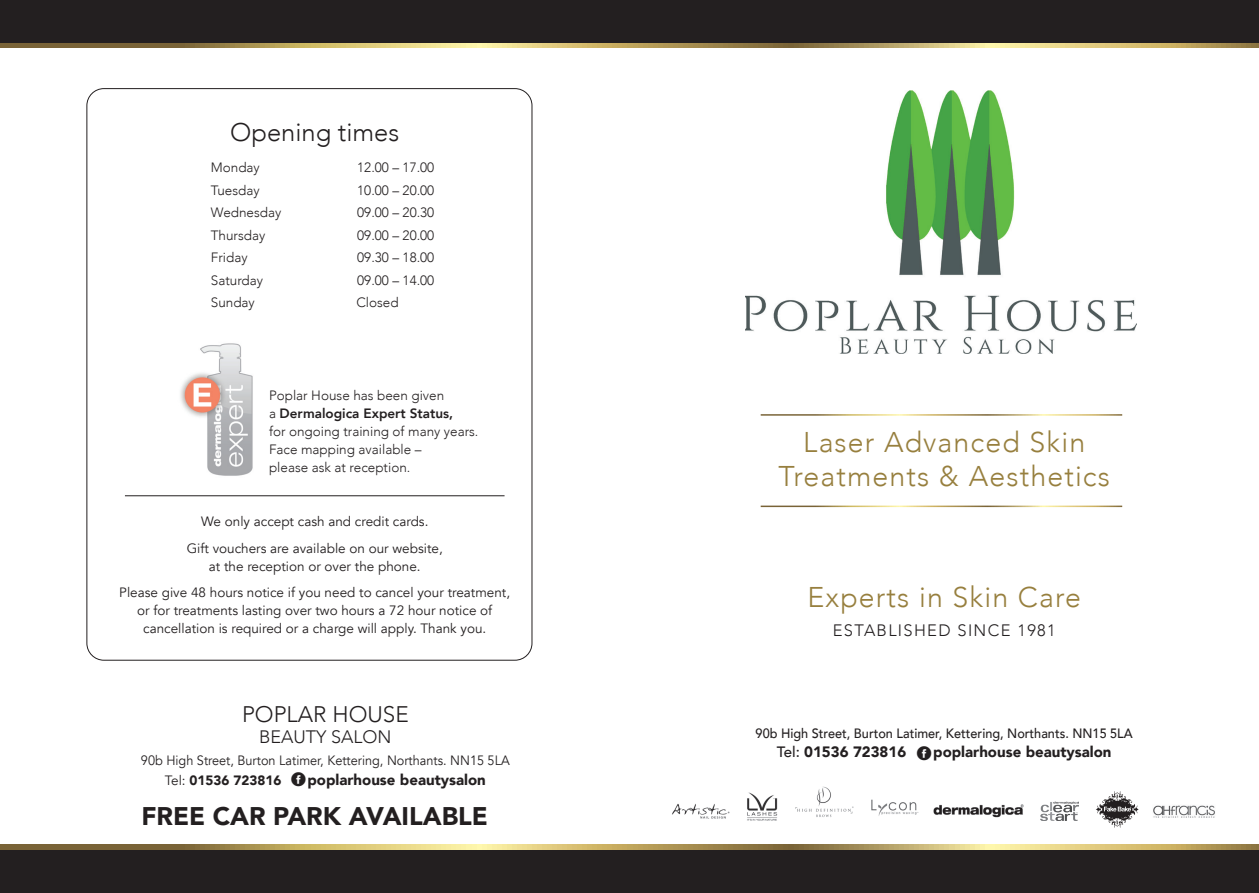
<style>
.page{position:relative;width:1259px;height:893px;background:#fff}
.page>*{position:absolute;margin:0;border:0;box-sizing:border-box;transform-origin:0 0}
.t1{font:300 28.5px/34.2px "Avenir";letter-spacing:.04em;color:#977f3e;text-align:center}
.t2{font:900 25.5px "Avenir";color:#231f20}
.t3{font:300 25.5px "Avenir";color:#231f20}
.t4{font:300 22.5px "Avenir";color:#231f20}
.t5{font:300 18px "Avenir";color:#231f20}
.t6{font:300 16.5px "Avenir";letter-spacing:.08em;color:#231f20}
.t7{font:900 15px "Avenir";color:#231f20}
.t8{font:13.5px/26.5px "Avenir";color:#231f20;text-align:center}
.t9{font:300 13.5px/18px "Avenir";color:#231f20}
.t10{font:13.5px "Avenir";color:#231f20;scale:.94 1}
.t11{font:500 13.5px "Avenir";color:#231f20;scale:.94 1}
.s1{font-weight:800}
.s2{font-weight:400;font-size:13.5px}
.s3{font-size:13.5px}
.s4{font-family:"Social Circles";font-weight:400;font-size:25.5px}
.s5{font-weight:500}
</style>
<div class="page">
<svg style="left:0;top:845px;width:1259px;height:5px;background:#baa564"></svg>
<svg style="left:0;top:43px;width:1259px;height:5px;background:#baa564"></svg>
<img style="left:745px;top:90px;width:391px;height:264px">
<img style="left:180px;top:343px;width:73px;height:133px">
<img style="left:933px;top:804px;width:91px;height:14px">
<svg style="left:1096px;top:791px;width:42px;height:37px"></svg>
<img style="left:795px;top:786px;width:59px;height:31px">
<img style="left:747px;top:792px;width:31px;height:29px">
<img style="left:672px;top:804px;width:58px;height:15px">
<img style="left:1041px;top:801px;width:38px;height:20px">
<hr style="left:125px;top:495px;width:379px;height:1px;background:#231f20">
<img style="left:1153px;top:805px;width:62px;height:13px">
<div style="left:0;top:0;width:1259px;height:43px;background:#231f20"></div>
<div style="left:0;top:850px;width:1259px;height:43px;background:#231f20"></div>
<img style="left:871px;top:799px;width:48px;height:17px">
<h2 class="t3" style="left:230px;top:117px;width:171px">Opening times</h2>
<p class="t9" style="left:211px;top:159px;width:51px">Monday</p>
<p class="t9" style="left:357px;top:159px;width:78px">12.00 – 17.00</p>
<p class="t9" style="left:211px;top:181px;width:50px">Tuesday</p>
<p class="t9" style="left:357px;top:181px;width:78px">10.00 – 20.00</p>
<p class="t9" style="left:211px;top:204px;width:72px">Wednesday</p>
<p class="t9" style="left:357px;top:204px;width:78px">09.00 – 20.30</p>
<p class="t9" style="left:211px;top:226px;width:56px">Thursday</p>
<p class="t9" style="left:357px;top:226px;width:78px">09.00 – 20.00</p>
<p class="t9" style="left:211px;top:249px;width:38px">Friday</p>
<p class="t9" style="left:357px;top:249px;width:78px">09.30 – 18.00</p>
<p class="t9" style="left:211px;top:271px;width:54px">Saturday</p>
<p class="t9" style="left:357px;top:271px;width:78px">09.00 – 14.00</p>
<p class="t9" style="left:211px;top:294px;width:46px">Sunday</p>
<p class="t9" style="left:356px;top:294px;width:44px">Closed</p>
<p class="t9" style="left:269px;top:387px;width:211px">Poplar House has been given<br>a <span class="s1">Dermalogica Expert Status,<br></span>for ongoing training of many years.<br>Face mapping available –<br>please ask at reception.</p>
<p class="t8" style="left:187px;top:509px;width:257px">We only accept cash and credit cards.<br>Gift vouchers are available on our website,</p>
<p class="t8" style="left:119px;top:553px;width:392px">at the reception or over the phone.<br>Please give 48 hours notice if you need to cancel your treatment,</p>
<p class="t8" style="left:137px;top:602px;width:356px;line-height:18px">or for treatments lasting over two hours a 72 hour notice of cancellation is required or a charge will apply. Thank you.</p>
<h3 class="t4" style="left:242px;top:701px;width:168px">POPLAR HOUSE</h3>
<h3 class="t5" style="left:259px;top:726px;width:134px">BEAUTY SALON</h3>
<p class="t10" style="left:141px;top:752px;width:394px">90b High Street, Burton Latimer, Kettering, Northants. NN15 5LA</p>
<p class="t7" style="left:165px;top:766px;width:322px"><span class="s2">Tel:</span> <span class="s3">01536 723816</span> <span class="s4">f</span>poplarhouse beautysalon</p>
<h2 class="t2" style="left:141px;top:794px;width:348px">FREE CAR PARK AVAILABLE</h2>
<h1 class="t1" style="left:778px;top:425px;width:333px">Laser Advanced Skin<br>Treatments &amp; Aesthetics</h1>
<h1 class="t1" style="left:807px;top:580px;width:275px">Experts in Skin Care</h1>
<p class="t6" style="left:832px;top:620px;width:224px">ESTABLISHED SINCE 1981</p>
<p class="t11" style="left:755px;top:721px;width:403px">90b High Street, Burton Latimer, Kettering, Northants. NN15 5LA</p>
<p class="t7" style="left:777px;top:739px;width:336px"><span class="s5">Tel:</span> 01536 723816 <span class="s4">f</span>poplarhouse beautysalon</p>
</div>
